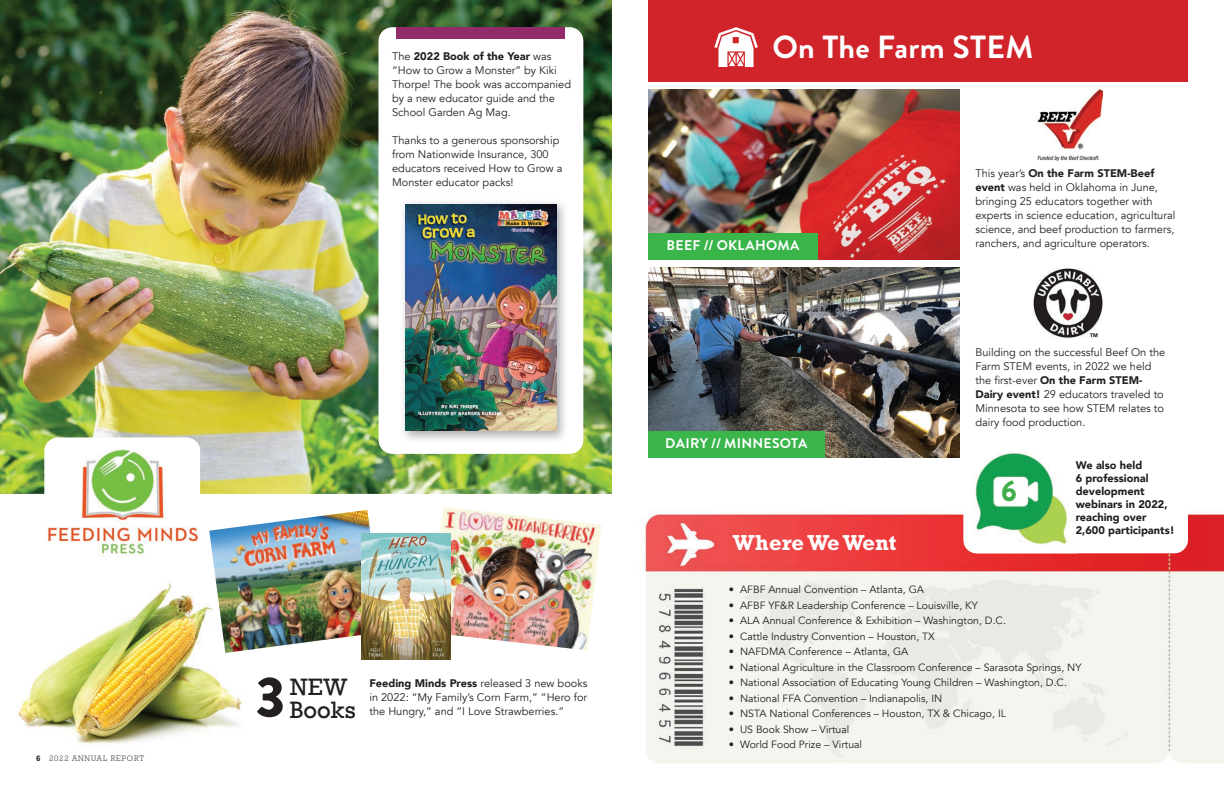
<style>
.page{position:relative;width:1224px;height:792px;background:#fff}
.page>*{position:absolute;margin:0;border:0;box-sizing:border-box;transform-origin:0 0}
.t1{font:900 57px "Brandon Grotesque";color:#231f20}
.t2{font:700 32px "Brandon Grotesque";letter-spacing:.01em;color:#fff}
.t3{font:900 29.2px "Brandon Grotesque";color:#40ae49}
.t4{font:22.3px/23.3px "Rockwell";color:#231f20}
.t5{font:700 22px "Rockwell Std";color:#fff}
.t6{font:700 14px "Brandon Grotesque";letter-spacing:.02em;color:#fff}
.t7{font:11px/14px "Avenir";color:#231f20}
.t8{font:900 11px/13px "Avenir";color:#231f20}
.t9{font:10.5px "Avenir";color:#231f20}
.t10{font:300 8px "Rockwell Std";letter-spacing:.1em;color:#231f20}
.s1{font-weight:700}
.s2{font-weight:900}
</style>
<div class="page">
<img style="left:0;top:0;width:612px;height:494px">
<img style="left:18px;top:583px;width:224px;height:161px">
<img style="left:643px;top:513px;width:581px;height:250px">
<div style="left:648px;top:0;width:540px;height:81px;background:#d1232a"></div>
<img style="left:648px;top:89px;width:312px;height:171px">
<div style="left:45px;top:437px;width:155px;height:124px;background:#fff;border-radius:14px"></div>
<img style="left:45px;top:442px;width:155px;height:114px">
<img style="left:715px;top:27px;width:43px;height:39px">
<img style="left:440px;top:507px;width:161px;height:143px">
<img style="left:209px;top:510px;width:162px;height:143px">
<img style="left:361px;top:533px;width:90px;height:127px">
<img style="left:1033px;top:268px;width:70px;height:70px">
<div style="left:379px;top:27px;width:204px;height:427px;background:#fff;border-radius:14px"></div>
<img style="left:403px;top:202px;width:162px;height:238px">
<img style="left:405px;top:205px;width:151px;height:226px">
<div style="left:396px;top:27px;width:169px;height:12px;background:#922b6a"></div>
<img style="left:1037px;top:89px;width:66px;height:72px">
<div style="left:648px;top:233px;width:170px;height:27px;background:#3ab54a"></div>
<img style="left:648px;top:268px;width:312px;height:190px">
<div style="left:648px;top:431px;width:176px;height:27px;background:#3ab54a"></div>
<div style="left:963px;top:451px;width:225px;height:102px;background:#fff;border-radius:14px"></div>
<img style="left:965px;top:452px;width:103px;height:101px">
<p class="t10" style="left:36px;top:754px;width:109px"><span class="s1">6</span> 2022 ANNUAL REPORT</p>
<p class="t7" style="left:392px;top:50px;width:180px">The <span class="s2">2022 Book of the Year</span> was “How to Grow a Monster” by Kiki<br>Thorpe! The book was accompanied by a new educator guide and the<br>School Garden Ag Mag.</p>
<p class="t7" style="left:392px;top:134px;width:172px">Thanks to a generous sponsorship from Nationwide Insurance, 300 educators received How to Grow a<br>Monster educator packs!</p>
<h1 class="t1" style="left:256px;top:657px;width:31px">3</h1>
<h3 class="t4" style="left:290px;top:675px;width:68px">NEW<br>Books</h3>
<p class="t7" style="left:369px;top:676px;width:220px;text-align:justify"><span class="s2">Feeding Minds Press</span> released 3 new books in 2022: “My Family’s Corn Farm,” “Hero for the Hungry,” and “I Love Strawberries.”</p>
<h2 class="t2" style="left:773px;top:25px;width:262px">On The Farm STEM</h2>
<p class="t6" style="left:667px;top:235px;width:134px">BEEF // OKLAHOMA</p>
<p class="t6" style="left:665px;top:434px;width:144px">DAIRY // MINNESOTA</p>
<p class="t7" style="left:975px;top:166px;width:202px">This year’s <span class="s2">On the Farm STEM-Beef event</span> was held in Oklahoma in June, bringing 25 educators together with experts in science education, agricultural science, and beef production to farmers, ranchers, and agriculture operators.</p>
<p class="t7" style="left:975px;top:345px;width:191px">Building on the successful Beef On the Farm STEM events, in 2022 we held the first-ever <span class="s2">On the Farm STEM-Dairy event!</span> 29 educators traveled to Minnesota to see how STEM relates to dairy food production.</p>
<p class="t8" style="left:1076px;top:458px;width:100px">We also held<br>6 professional development webinars in 2022, reaching over<br>2,600 participants!</p>
<h3 class="t3" style="left:1001px;top:470px;width:17px">6</h3>
<h3 class="t5" style="left:733px;top:530px;width:165px">Where We Went</h3>
<p class="t9" style="left:729px;top:583px;width:197px">• AFBF Annual Convention – Atlanta, GA</p>
<p class="t9" style="left:729px;top:599px;width:250px">• AFBF YF&amp;R Leadership Conference – Louisville, KY</p>
<p class="t9" style="left:729px;top:614px;width:278px">• ALA Annual Conference &amp; Exhibition – Washington, D.C.</p>
<p class="t9" style="left:729px;top:630px;width:207px">• Cattle Industry Convention – Houston, TX</p>
<p class="t9" style="left:729px;top:645px;width:181px">• NAFDMA Conference – Atlanta, GA</p>
<p class="t9" style="left:729px;top:661px;width:354px">• National Agriculture in the Classroom Conference – Sarasota Springs, NY</p>
<p class="t9" style="left:729px;top:676px;width:339px">• National Association of Educating Young Children – Washington, D.C.</p>
<p class="t9" style="left:729px;top:692px;width:215px">• National FFA Convention – Indianapolis, IN</p>
<p class="t9" style="left:729px;top:707px;width:279px">• NSTA National Conferences – Houston, TX &amp; Chicago, IL</p>
<p class="t9" style="left:729px;top:723px;width:122px">• US Book Show – Virtual</p>
<p class="t9" style="left:729px;top:738px;width:135px">• World Food Prize – Virtual</p>
</div>
